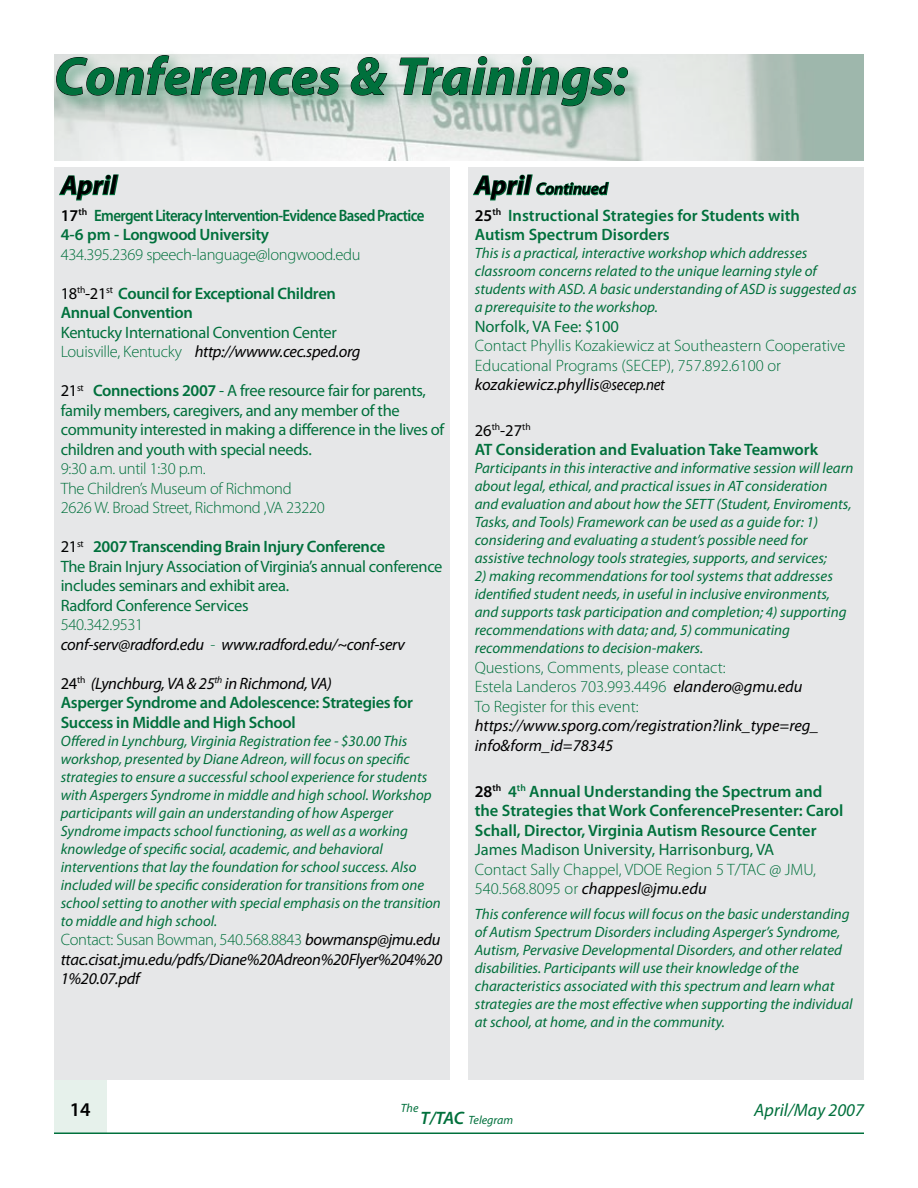
<style>
.page{position:relative;width:918px;height:1188px;background:#fff}
.page>*{position:absolute;margin:0;border:0;box-sizing:border-box;transform-origin:0 0}
.t1{font:italic 700 54px "Myriad Pro";color:#00703c}
.t2{font:italic 700 27px "Myriad Pro";color:#000}
.t3{font:600 19.5px "Myriad Pro";color:#000}
.t4{font:italic 18px "Myriad Pro";color:#00703c}
.t5{font:600 16.5px/19.5px "Myriad Pro";letter-spacing:-.01em;color:#00703c}
.t6{font:16.5px/19.5px "Myriad Pro";letter-spacing:-.02em;color:#00703c}
.t7{font:300 16.5px/19.5px "Myriad Pro";color:#00703c}
.t8{font:italic 16.5px/19.5px "Myriad Pro";letter-spacing:-.02em;color:#000}
.t9{font:300 16.5px/19.5px "Myriad Pro";letter-spacing:-.02em;color:#00703c}
.t10{font:italic 16.5px/19.5px "Myriad Pro";color:#000}
.t11{font:600 16.5px/19.5px "Myriad Pro";letter-spacing:-.04em;color:#00703c;scale:.91 1}
.t12{font:16.5px "Myriad Pro";color:#00703c}
.t13{font:italic 15px/18px "Myriad Pro";color:#00703c}
.t14{font:italic 12px "Myriad Pro";color:#00703c}
.s1{color:#000}
.s2{font-weight:400;color:#000}
.s3{font-weight:300}
.s4{font-style:italic;color:#000}
.s5{font-weight:600}
.s6{font-weight:300;font-style:normal;color:#00703c}
.s7{font-weight:400;font-style:italic;color:#000}
.s8{font-weight:700;font-style:italic;font-size:27px;color:#000}
.s9{font-weight:600;font-size:18px}
</style>
<div class="page">
<div style="left:54px;top:1080px;width:52px;height:54px;background:#e6f1eb"></div>
<hr style="left:54px;top:1132px;width:810px;height:2px;background:#00703c">
<img style="left:54px;top:54px;width:810px;height:106px">
<div style="left:49px;top:48px;width:598px;height:78px;background:#00703c;opacity:.5"></div>
<svg style="left:56px;top:55px;width:284px;height:41px;background:#a6b8af"></svg>
<svg style="left:350px;top:57px;width:38px;height:39px"></svg>
<svg style="left:399px;top:56px;width:229px;height:51px;background:#a7bbb1"></svg>
<div style="left:54px;top:167px;width:396px;height:913px;background:#e6e7e8"></div>
<div style="left:468px;top:167px;width:396px;height:913px;background:#e6e7e8"></div>
<svg style="left:58px;top:137px;width:62px;height:64px"></svg>
<svg style="left:472px;top:137px;width:138px;height:64px"></svg>
<h1 class="t1" style="left:54px;top:41px;width:575px">Conferences &amp; Trainings:</h1>
<h2 class="t2" style="left:61px;top:168px;width:58px">April</h2>
<p class="t11" style="left:61px;top:205px;width:401px"><span class="s1">17</span> <sup>th</sup> Emergent Literacy Intervention-Evidence Based Practice<br>4-6 pm - Longwood University</p>
<p class="t9" style="left:61px;top:244px;width:301px">434.395.2369 speech-language@longwood.edu</p>
<p class="t5" style="left:61px;top:283px;width:277px"><span class="s2">18</span><sup>th</sup><span class="s2">-21</span><sup>st</sup> Council for Exceptional Children<br>Annual Convention</p>
<p class="t6" style="left:61px;top:322px;width:301px">Kentucky International Convention Center<br><span class="s3">Louisville, Kentucky</span> <span class="s4">http://wwww.cec.sped.org</span></p>
<p class="t6" style="left:61px;top:381px;width:385px"><span class="s1">21</span><sup>st</sup> <span class="s5">Connections 2007</span> - A free resource fair for parents, family members, caregivers, and any member of the community interested in making a difference in the lives of children and youth with special needs.</p>
<p class="t9" style="left:61px;top:459px;width:266px">9:30 a.m. until 1:30 p.m.<br>The Children’s Museum of Richmond<br>2626 W. Broad Street, Richmond ,VA 23220</p>
<p class="t6" style="left:61px;top:537px;width:383px"><span class="s1">21</span><sup>st</sup> <span class="s5">2007 Transcending Brain Injury Conference<br></span>The Brain Injury Association of Virginia’s annual conference includes seminars and exhibit area.<br>Radford Conference Services</p>
<p class="t8" style="left:61px;top:615px;width:346px"><span class="s6">540.342.9531<br></span>conf-serv@radford.edu <span class="s6">-</span> www.radford.edu/~conf-serv</p>
<p class="t5" style="left:61px;top:673px;width:354px"><span class="s2">24</span><sup>th</sup> <span class="s7">(Lynchburg, VA &amp; 25</span><sup>th</sup> <span class="s7">in Richmond, VA)<br></span>Asperger Syndrome and Adolescence: Strategies for<br>Success in Middle and High School</p>
<p class="t13" style="left:61px;top:731px;width:382px">Offered in Lynchburg, Virginia Registration fee - $30.00 This workshop, presented by Diane Adreon, will focus on specific strategies to ensure a successful school experience for students with Aspergers Syndrome in middle and high school. Workshop participants will gain an understanding of how Asperger Syndrome impacts school functioning, as well as a working knowledge of specific social, academic, and behavioral interventions that lay the foundation for school success. Also included will be specific consideration for transitions from one school setting to another with special emphasis on the transition to middle and high school.</p>
<p class="t8" style="left:61px;top:930px;width:383px;text-align:justify"><span class="s6">Contact: Susan Bowman, 540.568.8843</span> bowmansp@jmu.edu ttac.cisat.jmu.edu/pdfs/Diane%20Adreon%20Flyer%204%20<br>1%20.07.pdf</p>
<p class="t5" style="left:475px;top:175px;width:327px;line-height:26.2px"><span class="s8">April</span> <span class="s4">Continued<br></span><span class="s1">25</span><sup>th</sup> Instructional Strategies for Students with</p>
<p class="t5" style="left:475px;top:224px;width:197px">Autism Spectrum Disorders</p>
<p class="t13" style="left:475px;top:244px;width:383px">This is a practical, interactive workshop which addresses classroom concerns related to the unique learning style of students with ASD. A basic understanding of ASD is suggested as a prerequisite to the workshop.</p>
<p class="t12" style="left:475px;top:316px;width:146px">Norfolk, VA Fee: $100</p>
<p class="t7" style="left:475px;top:336px;width:372px">Contact Phyllis Kozakiewicz at Southeastern Cooperative<br>Educational Programs (SECEP), 757.892.6100 or</p>
<p class="t10" style="left:475px;top:375px;width:192px">kozakiewicz.phyllis@secep.net</p>
<p class="t5" style="left:475px;top:420px;width:345px"><span class="s2">26</span><sup>th</sup><span class="s2">-27</span><sup>th<br></sup>AT Consideration and Evaluation Take Teamwork</p>
<p class="t13" style="left:475px;top:459px;width:380px">Participants in this interactive and informative session will learn about legal, ethical, and practical issues in AT consideration and evaluation and about how the SETT (Student, Enviroments, Tasks, and Tools) Framework can be used as a guide for: 1) considering and evaluating a student’s possible need for assistive technology tools strategies, supports, and services;</p>
<p class="t13" style="left:475px;top:567px;width:373px">2) making recommendations for tool systems that addresses identified student needs, in useful in inclusive environments, and supports task participation and completion; 4) supporting recommendations with data; and, 5) communicating recommendations to decision-makers.</p>
<p class="t7" style="left:475px;top:657px;width:329px">Questions, Comments, please contact:<br>Estela Landeros 703.993.4496 <span class="s7">elandero@gmu.edu<br></span>To Register for this event:</p>
<p class="t10" style="left:475px;top:716px;width:346px">https://www.sporg.com/registration?link_type=reg_ info&amp;form_id=78345</p>
<p class="t5" style="left:475px;top:781px;width:370px"><span class="s1">28</span><sup>th</sup> 4<sup>th</sup> Annual Understanding the Spectrum and the Strategies that Work ConferencePresenter: Carol<br>Schall, Director, Virginia Autism Resource Center</p>
<p class="t12" style="left:475px;top:839px;width:301px">James Madison University, Harrisonburg, VA</p>
<p class="t7" style="left:475px;top:859px;width:343px">Contact Sally Chappel, VDOE Region 5 T/TAC @ JMU,<br>540.568.8095 or <span class="s7">chappesl@jmu.edu</span></p>
<p class="t13" style="left:475px;top:905px;width:379px">This conference will focus will focus on the basic understanding of Autism Spectrum Disorders including Asperger’s Syndrome, Autism, Pervasive Developmental Disorders, and other related disabilities. Participants will use their knowledge of the characteristics associated with this spectrum and learn what strategies are the most effective when supporting the individual at school, at home, and in the community.</p>
<h3 class="t3" style="left:70px;top:1097px;width:22px">14</h3>
<p class="t14" style="left:401px;top:1100px;width:19px">The</p>
<p class="t14" style="left:421px;top:1112px;width:94px"><span class="s9">T/TAC</span> Telegram</p>
<p class="t4" style="left:754px;top:1099px;width:111px">April/May 2007</p>
</div>
